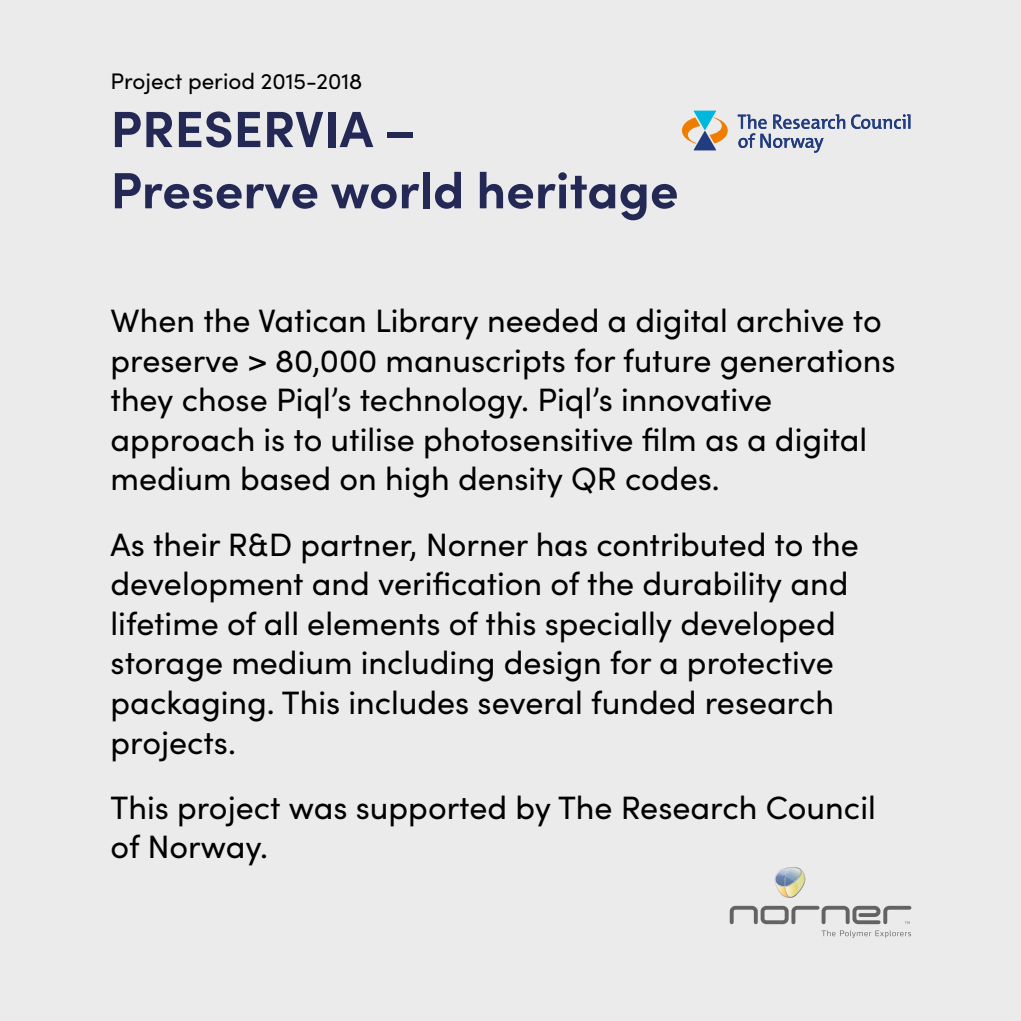
<style>
.page{position:relative;width:1021px;height:1021px;background:#fff}
.page>*{position:absolute;margin:0;border:0;box-sizing:border-box;transform-origin:0 0}
.t1{font:700 51px/61.2px "Sofia Pro";color:#232855}
.t2{font:32.4px/39.6px "Sofia Pro";color:#000}
.t3{font:22.5px "Sofia Pro";color:#000}
</style>
<div class="page">
<div style="left:0;top:0;width:1020px;height:1020px;background:#ebebeb"></div>
<svg style="left:729px;top:905px;width:182px;height:19px"></svg>
<svg style="left:821px;top:930px;width:90px;height:7px"></svg>
<svg style="left:774px;top:867px;width:31px;height:30px"></svg>
<svg style="left:851px;top:114px;width:59px;height:15px"></svg>
<svg style="left:737px;top:114px;width:108px;height:39px"></svg>
<svg style="left:682px;top:111px;width:45px;height:39px"></svg>
<p class="t3" style="left:111px;top:64px;width:253px">Project period 2015-2018</p>
<h1 class="t1" style="left:111px;top:94px;width:569px">PRESERVIA –<br>Preserve world heritage</h1>
<p class="t2" style="left:111px;top:299px;width:786px">When the Vatican Library needed a digital archive to preserve &gt; 80,000 manuscripts for future generations they chose Piql’s technology. Piql’s innovative approach is to utilise photosensitive film as a digital medium based on high density QR codes.</p>
<p class="t2" style="left:111px;top:522px;width:749px">As their R&amp;D partner, Norner has contributed to the development and verification of the durability and lifetime of all elements of this specially developed storage medium including design for a protective packaging. This includes several funded research projects.</p>
<p class="t2" style="left:111px;top:785px;width:766px">This project was supported by The Research Council of Norway.</p>
</div>
